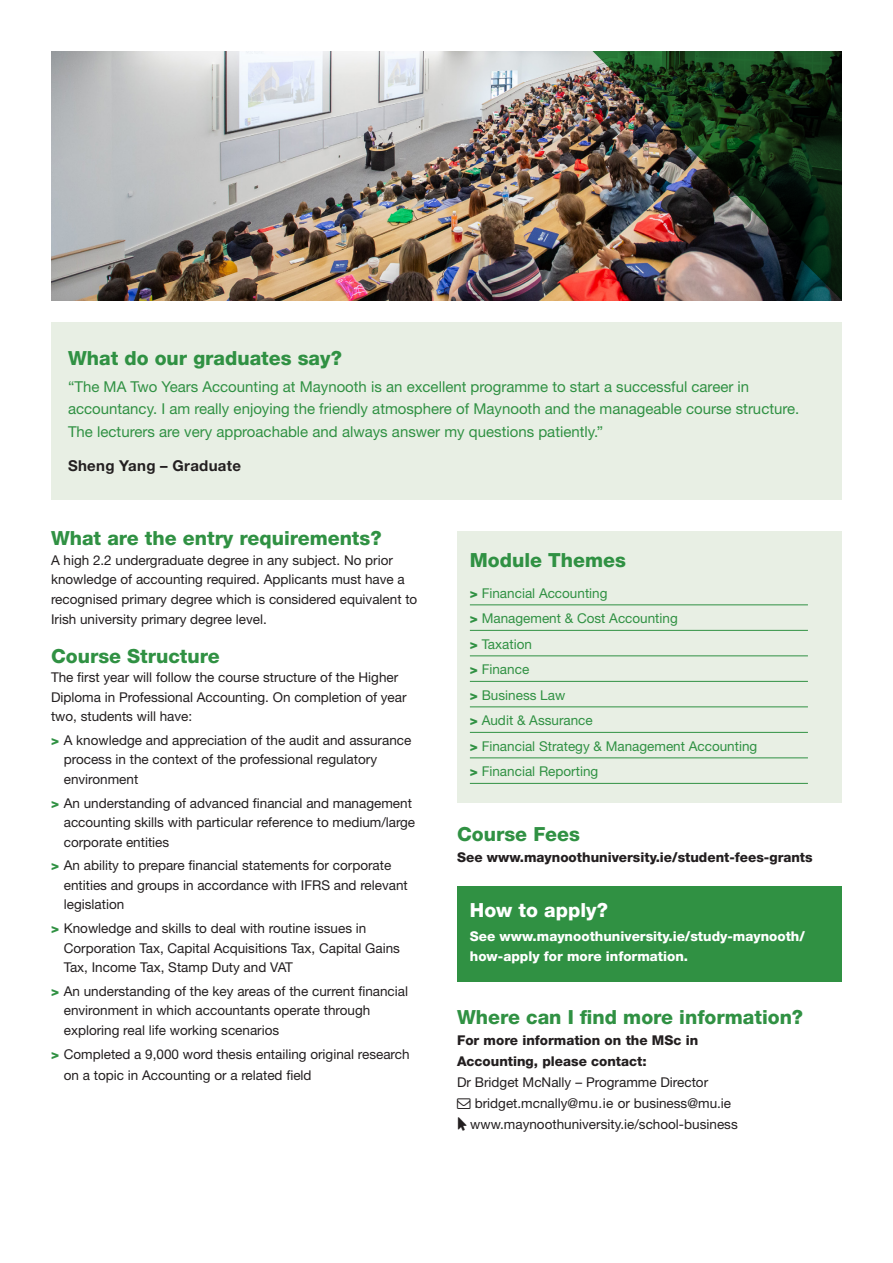
<style>
.page{position:relative;width:893px;height:1263px;background:#fff}
.page>*{position:absolute;margin:0;border:0;box-sizing:border-box;transform-origin:0 0}
.t1{font:800 19.5px "Helvetica Neue LT Std";color:#309143}
.t2{font:800 19.5px "Helvetica Neue LT Std";color:#fff}
.t3{font:15px/22.5px "Helvetica Neue LT Std";color:#309143}
.t4{font:700 15px "Helvetica Neue LT Std";letter-spacing:.02em;color:#231f20}
.t5{font:13.5px/19.5px "Helvetica Neue LT Std";color:#231f20}
.t6{font:13.5px/25.5px "Helvetica Neue LT Std";color:#309143}
.t7{font:800 13.5px/21px "Helvetica Neue LT Std";color:#231f20}
.t8{font:800 13.5px/19.5px "Helvetica Neue LT Std";color:#fff}
.s1{font-weight:800;color:#309143}
.s2{font-weight:800}
.s3{font-weight:400}
</style>
<div class="page">
<img style="left:51px;top:51px;width:541px;height:249px">
<img style="left:592px;top:51px;width:250px;height:249px">
<div style="left:457px;top:531px;width:385px;height:272px;background:#e8efe4"></div>
<hr style="left:470px;top:604px;width:338px;height:1px;background:#309143">
<hr style="left:470px;top:630px;width:338px;height:1px;background:#309143">
<hr style="left:470px;top:655px;width:338px;height:1px;background:#309143">
<hr style="left:470px;top:681px;width:338px;height:1px;background:#309143">
<hr style="left:470px;top:706px;width:338px;height:1px;background:#309143">
<hr style="left:470px;top:732px;width:338px;height:1px;background:#309143">
<hr style="left:470px;top:757px;width:338px;height:1px;background:#309143">
<hr style="left:470px;top:783px;width:338px;height:1px;background:#309143">
<div style="left:457px;top:886px;width:385px;height:96px;background:#309143"></div>
<div style="left:51px;top:322px;width:791px;height:178px;background:#e8efe4"></div>
<p class="t1" style="left:68px;top:346px;width:275px">What do our graduates say?</p>
<p class="t3" style="left:68px;top:375px;width:733px">“The MA Two Years Accounting at Maynooth is an excellent programme to start a successful career in accountancy. I am really enjoying the friendly atmosphere of Maynooth and the manageable course structure.<br>The lecturers are very approachable and always answer my questions patiently.”</p>
<p class="t4" style="left:68px;top:457px;width:174px">Sheng Yang – Graduate</p>
<p class="t1" style="left:51px;top:527px;width:332px">What are the entry requirements?</p>
<p class="t5" style="left:51px;top:550px;width:368px">A high 2.2 undergraduate degree in any subject. No prior knowledge of accounting required. Applicants must have a recognised primary degree which is considered equivalent to Irish university primary degree level.</p>
<p class="t1" style="left:51px;top:644px;width:170px">Course Structure</p>
<p class="t5" style="left:51px;top:667px;width:357px">The first year will follow the course structure of the Higher<br>Diploma in Professional Accounting. On completion of year two, students will have:</p>
<p class="t5" style="left:64px;top:730px;width:349px;text-indent:-13px"><span class="s1">&gt;</span> A knowledge and appreciation of the audit and assurance process in the context of the professional regulatory environment</p>
<p class="t5" style="left:64px;top:793px;width:353px;text-indent:-13px"><span class="s1">&gt;</span> An understanding of advanced financial and management accounting skills with particular reference to medium/large corporate entities</p>
<p class="t5" style="left:64px;top:855px;width:346px;text-indent:-13px"><span class="s1">&gt;</span> An ability to prepare financial statements for corporate entities and groups in accordance with IFRS and relevant legislation</p>
<p class="t5" style="left:64px;top:918px;width:338px;text-indent:-13px"><span class="s1">&gt;</span> Knowledge and skills to deal with routine issues in<br>Corporation Tax, Capital Acquisitions Tax, Capital Gains<br>Tax, Income Tax, Stamp Duty and VAT</p>
<p class="t5" style="left:64px;top:981px;width:346px;text-indent:-13px"><span class="s1">&gt;</span> An understanding of the key areas of the current financial environment in which accountants operate through exploring real life working scenarios</p>
<p class="t5" style="left:64px;top:1043px;width:347px;line-height:21px;text-indent:-13px"><span class="s1">&gt;</span> Completed a 9,000 word thesis entailing original research on a topic in Accounting or a related field</p>
<p class="t1" style="left:470px;top:548px;width:158px">Module Themes</p>
<p class="t6" style="left:470px;top:580px;width:289px"><span class="s2">&gt;</span> Financial Accounting<br><span class="s2">&gt;</span> Management &amp; Cost Accounting<br><span class="s2">&gt;</span> Taxation<br><span class="s2">&gt;</span> Finance<br><span class="s2">&gt;</span> Business Law<br><span class="s2">&gt;</span> Audit &amp; Assurance<br><span class="s2">&gt;</span> Financial Strategy &amp; Management Accounting <span class="s2">&gt;</span> Financial Reporting</p>
<p class="t1" style="left:457px;top:823px;width:124px">Course Fees</p>
<p class="t7" style="left:457px;top:847px;width:357px">See www.maynoothuniversity.ie/student-fees-grants</p>
<p class="t2" style="left:470px;top:899px;width:139px">How to apply?</p>
<p class="t8" style="left:470px;top:926px;width:337px">See www.maynoothuniversity.ie/study-maynooth/ how-apply for more information.</p>
<p class="t1" style="left:457px;top:1005px;width:348px">Where can I find more information?</p>
<p class="t7" style="left:457px;top:1029px;width:253px">For more information on the MSc in<br>Accounting, please contact:<br><span class="s3">Dr Bridget McNally – Programme Director</span></p>
<p class="t5" style="left:475px;top:1093px;width:258px">bridget.mcnally@mu.ie or business@mu.ie</p>
<p class="t5" style="left:470px;top:1114px;width:269px">www.maynoothuniversity.ie/school-business</p>
</div>
